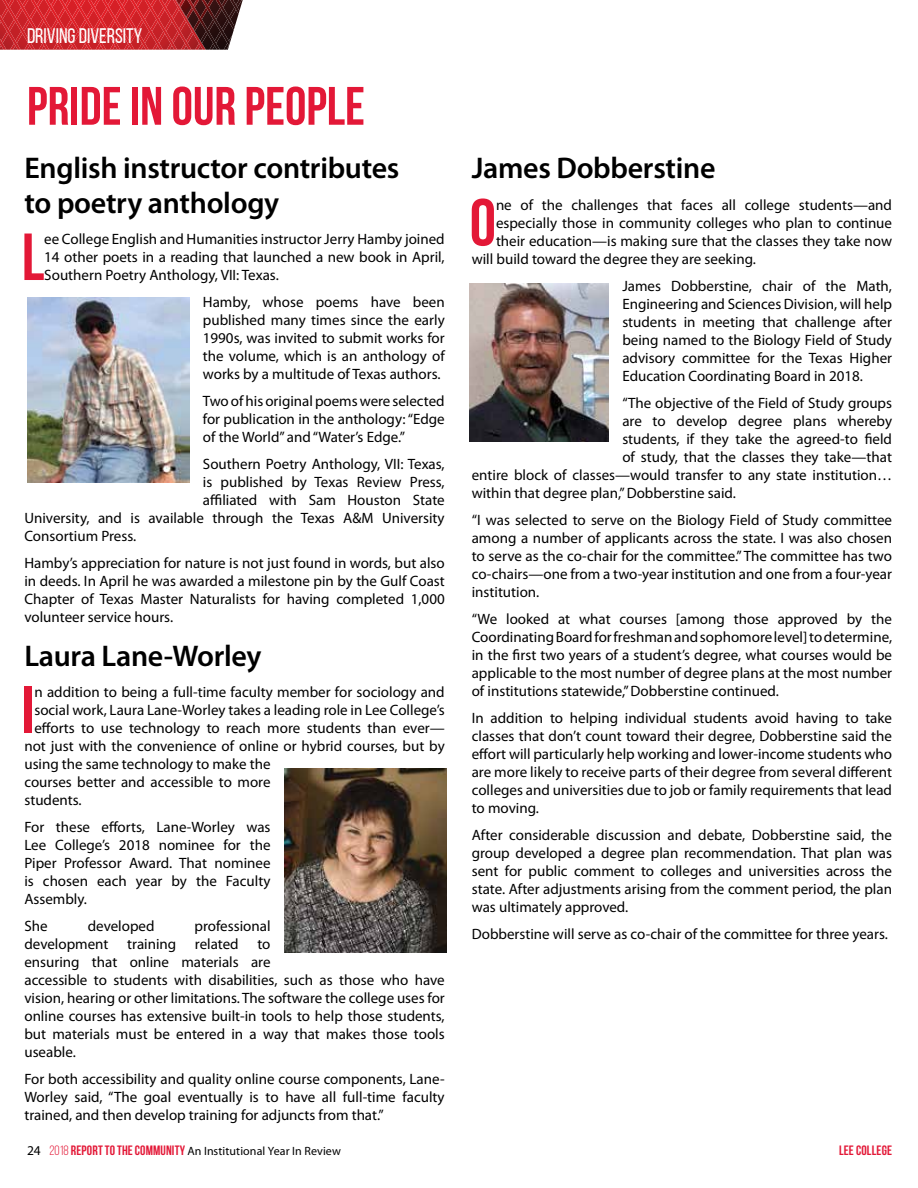
<style>
.page{position:relative;width:918px;height:1188px;background:#fff}
.page>*{position:absolute;margin:0;border:0;box-sizing:border-box;transform-origin:0 0}
.t1{font:700 66.45px "Bebas Neue";color:#e31837}
.t2{font:700 54px "Bebas Neue";color:#e31837}
.t3{font:600 30px/34.5px "Myriad Pro";letter-spacing:-.01em;color:#000}
.t4{font:21px "Bebas Neue";color:#fff}
.t5{font:15px/18px "Myriad Pro";color:#000;text-align:justify}
.t6{font:700 13.5px "Bebas Neue";letter-spacing:.015em;color:#e31837}
.t7{font:12px "Myriad Pro";letter-spacing:.005em;color:#000}
.s1{font-size:13.5px}
.s2{font-family:"Bebas Neue";font-size:13.5px;color:#e31837}
.s3{font-family:"Bebas Neue";font-weight:700;font-size:13.5px;color:#e31837}
</style>
<div class="page">
<svg style="left:0;top:0;width:150px;height:50px;background:#d32b31"></svg>
<img style="left:220px;top:46px;width:9px;height:4px">
<img style="left:136px;top:0;width:98px;height:43px">
<img style="left:230px;top:0;width:13px;height:31px">
<img style="left:150px;top:0;width:70px;height:50px">
<img style="left:164px;top:0;width:66px;height:46px">
<img style="left:179px;top:0;width:56px;height:30px">
<img style="left:193px;top:0;width:46px;height:14px">
<img style="left:27px;top:298px;width:162px;height:184px">
<img style="left:284px;top:768px;width:162px;height:185px">
<img style="left:469px;top:283px;width:140px;height:159px">
<h3 class="t4" style="left:27px;top:24px;width:117px">DRIVING DIVERSITY</h3>
<h2 class="t2" style="left:27px;top:76px;width:339px">PRIDE IN OUR PEOPLE</h2>
<h3 class="t3" style="left:24px;top:150px;width:377px">English instructor contributes to poetry anthology</h3>
<h1 class="t1" style="left:22px;top:221px;width:24px">L</h1>
<p class="t5" style="left:44px;top:230px;width:402px">ee College English and Humanities instructor Jerry Hamby joined 14 other poets in a reading that launched a new book in April, Southern Poetry Anthology, VII: Texas.</p>
<p class="t5" style="left:203px;top:293px;width:243px">Hamby, whose poems have been published many times since the early 1990s, was invited to submit works for the volume, which is an anthology of works by a multitude of Texas authors.</p>
<p class="t5" style="left:203px;top:392px;width:243px">Two of his original poems were selected for publication in the anthology: “Edge of the World” and “Water’s Edge.”</p>
<p class="t5" style="left:203px;top:455px;width:243px">Southern Poetry Anthology, VII: Texas,</p>
<p class="t5" style="left:203px;top:473px;width:243px">is published by Texas Review Press,</p>
<p class="t5" style="left:203px;top:491px;width:243px">affiliated with Sam Houston State</p>
<p class="t5" style="left:24px;top:509px;width:422px">University, and is available through the Texas A&amp;M University</p>
<p class="t5" style="left:24px;top:527px;width:113px">Consortium Press.</p>
<p class="t5" style="left:24px;top:554px;width:422px">Hamby’s appreciation for nature is not just found in words, but also in deeds. In April he was awarded a milestone pin by the Gulf Coast Chapter of Texas Master Naturalists for having completed 1,000 volunteer service hours.</p>
<h3 class="t3" style="left:24px;top:637px;width:239px">Laura Lane-Worley</h3>
<h1 class="t1" style="left:22px;top:674px;width:14px">I</h1>
<p class="t5" style="left:34px;top:683px;width:412px">n addition to being a full-time faculty member for sociology and</p>
<p class="t5" style="left:34px;top:701px;width:412px">social work, Laura Lane-Worley takes a leading role in Lee College’s</p>
<p class="t5" style="left:34px;top:719px;width:412px">efforts to use technology to reach more students than ever—</p>
<p class="t5" style="left:24px;top:737px;width:422px">not just with the convenience of online or hybrid courses, but by</p>
<p class="t5" style="left:24px;top:755px;width:248px">using the same technology to make the</p>
<p class="t5" style="left:24px;top:773px;width:248px">courses better and accessible to more</p>
<p class="t5" style="left:24px;top:791px;width:59px">students.</p>
<p class="t5" style="left:24px;top:818px;width:248px">For these efforts, Lane-Worley was Lee College’s 2018 nominee for the Piper Professor Award. That nominee is chosen each year by the Faculty Assembly.</p>
<p class="t5" style="left:24px;top:917px;width:25px">She</p>
<p class="t5" style="left:88px;top:917px;width:68px">developed</p>
<p class="t5" style="left:24px;top:917px;width:422px;text-align:left;text-indent:170px">professional<br>development training related to<br>ensuring that online materials are<br>accessible to students with disabilities, such as those who have vision, hearing or other limitations. The software the college uses for online courses has extensive built-in tools to help those students, but materials must be entered in a way that makes those tools useable.</p>
<p class="t5" style="left:24px;top:1070px;width:422px">For both accessibility and quality online course components, Lane-Worley said, “The goal eventually is to have all full-time faculty trained, and then develop training for adjuncts from that.”</p>
<h3 class="t3" style="left:472px;top:150px;width:245px">James Dobberstine</h3>
<h1 class="t1" style="left:470px;top:186px;width:28px">O</h1>
<p class="t5" style="left:496px;top:195px;width:398px">ne of the challenges that faces all college students—and</p>
<p class="t5" style="left:496px;top:213px;width:398px">especially those in community colleges who plan to continue</p>
<p class="t5" style="left:496px;top:231px;width:398px">their education—is making sure that the classes they take now</p>
<p class="t5" style="left:472px;top:249px;width:286px">will build toward the degree they are seeking.</p>
<p class="t5" style="left:622px;top:276px;width:271px">James Dobberstine, chair of the Math, Engineering and Sciences Division, will help students in meeting that challenge after being named to the Biology Field of Study advisory committee for the Texas Higher Education Coordinating Board in 2018.</p>
<p class="t5" style="left:622px;top:393px;width:271px">“The objective of the Field of Study groups</p>
<p class="t5" style="left:622px;top:411px;width:271px">are to develop degree plans whereby</p>
<p class="t5" style="left:622px;top:429px;width:271px">students, if they take the agreed-to field</p>
<p class="t5" style="left:622px;top:447px;width:271px">of study, that the classes they take—that</p>
<p class="t5" style="left:472px;top:465px;width:422px">entire block of classes—would transfer to any state institution…</p>
<p class="t5" style="left:472px;top:483px;width:266px">within that degree plan,” Dobberstine said.</p>
<p class="t5" style="left:472px;top:510px;width:422px">“I was selected to serve on the Biology Field of Study committee among a number of applicants across the state. I was also chosen to serve as the co-chair for the committee.” The committee has two co-chairs—one from a two-year institution and one from a four-year institution.</p>
<p class="t5" style="left:472px;top:609px;width:422px">“We looked at what courses [among those approved by the Coordinating Board for freshman and sophomore level] to determine, in the first two years of a student’s degree, what courses would be applicable to the most number of degree plans at the most number of institutions statewide,” Dobberstine continued.</p>
<p class="t5" style="left:472px;top:708px;width:422px">In addition to helping individual students avoid having to take classes that don’t count toward their degree, Dobberstine said the effort will particularly help working and lower-income students who are more likely to receive parts of their degree from several different colleges and universities due to job or family requirements that lead to moving.</p>
<p class="t5" style="left:472px;top:825px;width:422px">After considerable discussion and debate, Dobberstine said, the group developed a degree plan recommendation. That plan was sent for public comment to colleges and universities across the state. After adjustments arising from the comment period, the plan was ultimately approved.</p>
<p class="t5" style="left:472px;top:924px;width:418px">Dobberstine will serve as co-chair of the committee for three years.</p>
<p class="t7" style="left:27px;top:1144px;width:315px"><span class="s1">24</span> <span class="s2">2018</span> <span class="s3">REPORT TO THE COMMUNITY</span> An Institutional Year In Review</p>
<p class="t6" style="left:839px;top:1143px;width:55px">LEE COLLEGE</p>
</div>
